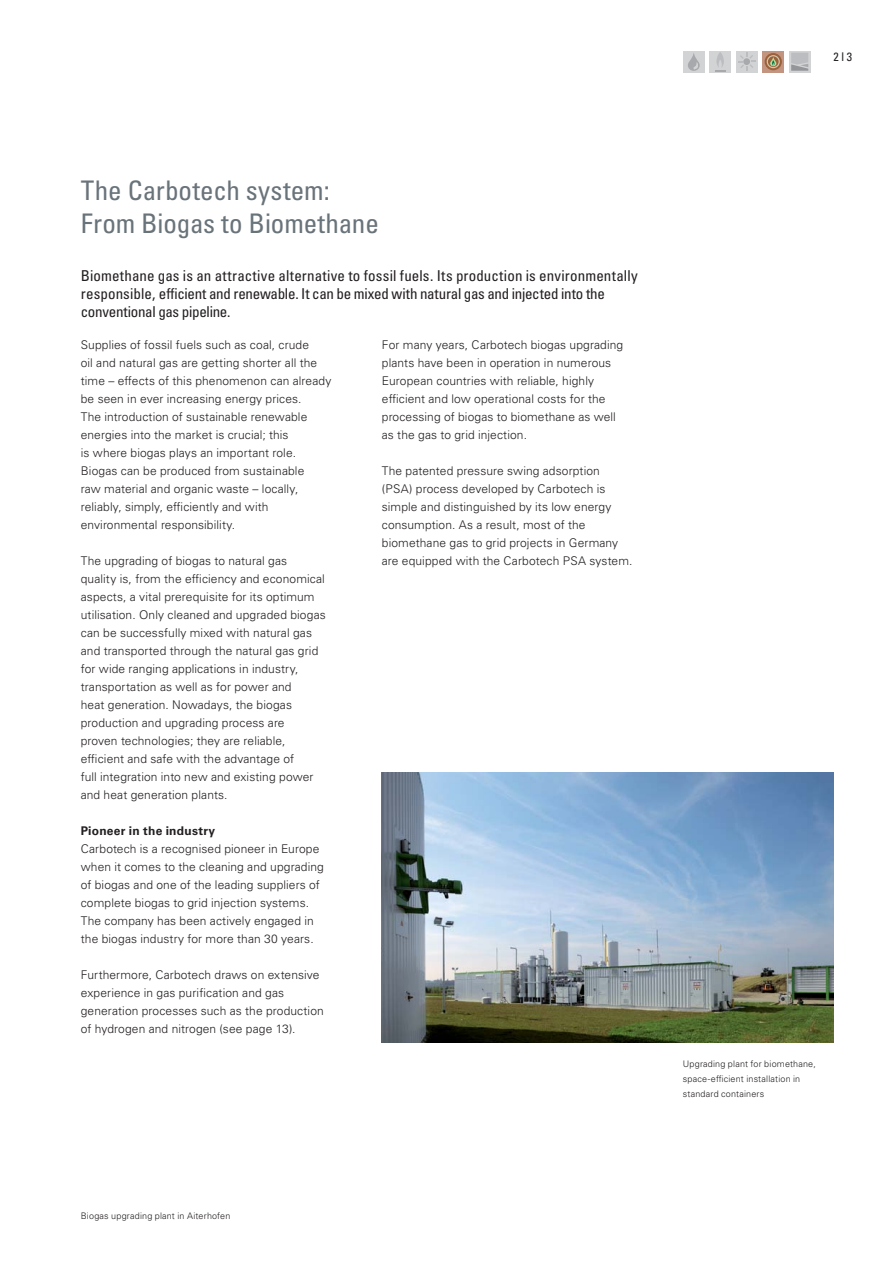
<style>
.page{position:relative;width:893px;height:1263px;background:#fff}
.page>*{position:absolute;margin:0;border:0;box-sizing:border-box;transform-origin:0 0}
.t1{font:condensed 27px/33px "Univers LTCYR 57";letter-spacing:-.005em;color:#69737a}
.t2{font:condensed 15px/18px "Univers LTCYR 57";color:#231f20}
.t3{font:300 12px/18px "Univers LTCYR 45";letter-spacing:.01em;color:#231f20}
.t4{font:700 12px "Univers LTCYR 65";letter-spacing:.02em;color:#231f20}
.t5{font:condensed 12px "Univers LTCYR 57";color:#231f20}
.t6{font:300 9px/15px "Univers LTCYR 45";letter-spacing:.02em;color:#231f20}
</style>
<div class="page">
<div style="left:789px;top:51px;width:21px;height:21px;background:#cacccd"></div>
<svg style="left:791px;top:53px;width:17px;height:18px"></svg>
<div style="left:709px;top:51px;width:22px;height:21px;background:#d1d3d4"></div>
<svg style="left:715px;top:52px;width:10px;height:19px"></svg>
<div style="left:683px;top:51px;width:21px;height:21px;background:#d1d3d4"></div>
<svg style="left:688px;top:53px;width:12px;height:18px"></svg>
<div style="left:736px;top:51px;width:21px;height:21px;background:#d1d3d4"></div>
<svg style="left:738px;top:53px;width:17px;height:17px"></svg>
<svg style="left:763px;top:51px;width:21px;height:21px"></svg>
<svg style="left:765px;top:53px;width:17px;height:17px"></svg>
<svg style="left:767px;top:55px;width:13px;height:13px"></svg>
<img style="left:382px;top:773px;width:451px;height:270px">
<p class="t5" style="left:833px;top:51px;width:20px">2 l 3</p>
<h1 class="t1" style="left:81px;top:175px;width:300px">The Carbotech system:<br>From Biogas to Biomethane</h1>
<p class="t2" style="left:81px;top:267px;width:558px">Biomethane gas is an attractive alternative to fossil fuels. Its production is environmentally responsible, efficient and renewable. It can be mixed with natural gas and injected into the conventional gas pipeline.</p>
<p class="t3" style="left:81px;top:337px;width:252px">Supplies of fossil fuels such as coal, crude<br>oil and natural gas are getting shorter all the time – effects of this phenomenon can already be seen in ever increasing energy prices.<br>The introduction of sustainable renewable energies into the market is crucial; this<br>is where biogas plays an important role.<br>Biogas can be produced from sustainable<br>raw material and organic waste – locally, reliably, simply, efficiently and with environmental responsibility.</p>
<p class="t3" style="left:81px;top:553px;width:247px">The upgrading of biogas to natural gas quality is, from the efficiency and economical aspects, a vital prerequisite for its optimum utilisation. Only cleaned and upgraded biogas can be successfully mixed with natural gas and transported through the natural gas grid for wide ranging applications in industry, transportation as well as for power and<br>heat generation. Nowadays, the biogas production and upgrading process are<br>proven technologies; they are reliable, efficient and safe with the advantage of<br>full integration into new and existing power and heat generation plants.</p>
<p class="t4" style="left:81px;top:827px;width:136px">Pioneer in the industry</p>
<p class="t3" style="left:81px;top:841px;width:245px">Carbotech is a recognised pioneer in Europe when it comes to the cleaning and upgrading of biogas and one of the leading suppliers of complete biogas to grid injection systems.<br>The company has been actively engaged in the biogas industry for more than 30 years.</p>
<p class="t3" style="left:81px;top:967px;width:244px">Furthermore, Carbotech draws on extensive experience in gas purification and gas generation processes such as the production of hydrogen and nitrogen (see page 13).</p>
<p class="t3" style="left:382px;top:337px;width:243px">For many years, Carbotech biogas upgrading plants have been in operation in numerous European countries with reliable, highly efficient and low operational costs for the processing of biogas to biomethane as well as the gas to grid injection.</p>
<p class="t3" style="left:382px;top:463px;width:252px">The patented pressure swing adsorption (PSA) process developed by Carbotech is simple and distinguished by its low energy consumption. As a result, most of the biomethane gas to grid projects in Germany are equipped with the Carbotech PSA system.</p>
<p class="t6" style="left:683px;top:1057px;width:134px">Upgrading plant for biomethane, space-efficient installation in standard containers</p>
<p class="t6" style="left:81px;top:1209px;width:151px">Biogas upgrading plant in Aiterhofen</p>
</div>
